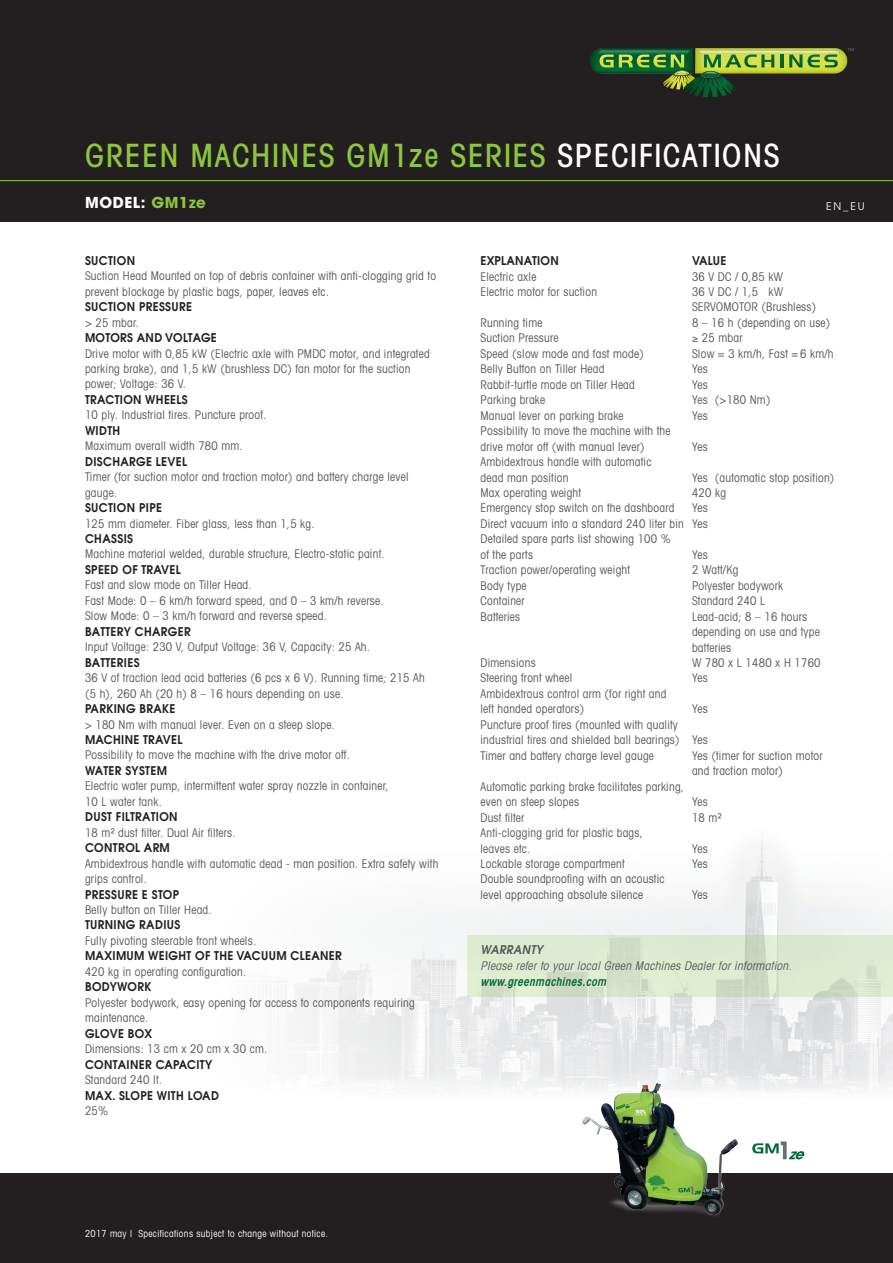
<style>
.page{position:relative;width:893px;height:1263px;background:#fff}
.page>*{position:absolute;margin:0;border:0;box-sizing:border-box;transform-origin:0 0}
.t1{font:500 condensed 32.1px "Avant Garde";letter-spacing:.05em;color:#8bc63e}
.t2{font:700 15px "Avant Garde";letter-spacing:.04em;color:#fff}
.t3{font:condensed 12px/15.5px "Avant Garde";letter-spacing:.02em;color:#57585a;scale:.95 1}
.t4{font:600 12px "Avant Garde";letter-spacing:.03em;color:#231f20;scale:.95 1}
.t5{font:italic condensed 12px "Avant Garde";color:#57585a;scale:.95 1}
.t6{font:italic 600 condensed 12px "Avant Garde";color:#006b39;scale:.95 1}
.t7{font:italic 600 12px "Avant Garde";letter-spacing:.03em;color:#57585a;scale:.95 1}
.t8{font:10.5px "Avant Garde";color:#fff}
.t9{font:condensed 9.75px "Avant Garde";letter-spacing:.04em;color:#fff;scale:.95 1}
.t10{font:4.5px "Myriad Pro";color:#6c6d70;scale:1.2 1}
.s1{color:#fff}
.s2{color:#8bc63e}
</style>
<div class="page">
<div style="left:0;top:0;width:893px;height:221px;background:#231f20"></div>
<img style="left:216px;top:836px;width:677px;height:338px">
<div style="left:0;top:1174px;width:893px;height:89px;background:#231f20"></div>
<hr style="left:0;top:180px;width:893px;height:1px;background:#8bc63e">
<img style="left:695px;top:48px;width:152px;height:25px">
<img style="left:590px;top:48px;width:103px;height:25px">
<svg style="left:780px;top:55px;width:3px;height:12px"></svg>
<svg style="left:789px;top:55px;width:13px;height:12px"></svg>
<svg style="left:808px;top:55px;width:30px;height:12px"></svg>
<img style="left:597px;top:50px;width:3px;height:4px">
<img style="left:774px;top:50px;width:67px;height:4px">
<svg style="left:600px;top:50px;width:174px;height:47px"></svg>
<img style="left:702px;top:72px;width:16px;height:3px">
<svg style="left:468px;top:935px;width:425px;height:62px;background:#dae6cc"></svg>
<svg style="left:756px;top:1141px;width:49px;height:18px"></svg>
<img style="left:576px;top:1080px;width:180px;height:136px">
<h1 class="t1" style="left:85px;top:136px;width:696px">GREEN MACHINES GM1ZE SERIES <span class="s1">SPECIFICATIONS</span></h1>
<p class="t10" style="left:847px;top:47px;width:7px">TM</p>
<p class="t2" style="left:85px;top:192px;width:122px">MODEL: <span class="s2">GM1ze</span></p>
<p class="t8" style="left:826px;top:199px;width:40px">EN_e u</p>
<p class="t4" style="left:85px;top:252px;width:54px">SUCTION</p>
<p class="t3" style="left:85px;top:268px;width:371px">Suction Head Mounted on top of debris container with anti-clogging grid to prevent blockage by plastic bags, paper, leaves etc.</p>
<p class="t4" style="left:85px;top:299px;width:114px">SUCTION PRESSURE</p>
<p class="t3" style="left:85px;top:314px;width:58px">&gt; 25 mbar.</p>
<p class="t4" style="left:85px;top:330px;width:140px">MOTORS AND VOLTAGE</p>
<p class="t3" style="left:85px;top:345px;width:364px">Drive motor with 0,85 kW (Electric axle with PMDC motor, and integrated parking brake), and 1,5 kW (brushless DC) fan motor for the suction power; Voltage: 36 V.</p>
<p class="t4" style="left:85px;top:392px;width:109px">TRACTION WHEELS</p>
<p class="t3" style="left:85px;top:407px;width:192px">10 ply. Industrial tires. Puncture proof.</p>
<p class="t4" style="left:85px;top:422px;width:39px">WIDTH</p>
<p class="t3" style="left:85px;top:438px;width:168px">Maximum overall width 780 mm.</p>
<p class="t4" style="left:85px;top:453px;width:109px">DISCHARGE LEVEL</p>
<p class="t3" style="left:85px;top:469px;width:342px">Timer (for suction motor and traction motor) and battery charge level gauge.</p>
<p class="t4" style="left:85px;top:500px;width:83px">SUCTION PIPE</p>
<p class="t3" style="left:85px;top:515px;width:243px">125 mm diameter. Fiber glass, less than 1,5 kg.</p>
<p class="t4" style="left:85px;top:531px;width:52px">CHASSIS</p>
<p class="t3" style="left:85px;top:546px;width:317px">Machine material welded, durable structure, Electro-static paint.</p>
<p class="t4" style="left:85px;top:562px;width:102px">SPEED OF TRAVEL</p>
<p class="t3" style="left:85px;top:577px;width:316px">Fast and slow mode on Tiller Head.<br>Fast Mode: 0 – 6 km/h forward speed, and 0 – 3 km/h reverse.<br>Slow Mode: 0 – 3 km/h forward and reverse speed.</p>
<p class="t4" style="left:85px;top:623px;width:113px">BATTERY CHARGER</p>
<p class="t3" style="left:85px;top:639px;width:301px">Input Voltage: 230 V, Output Voltage: 36 V, Capacity: 25 Ah.</p>
<p class="t4" style="left:85px;top:654px;width:58px">BATTERIES</p>
<p class="t3" style="left:85px;top:670px;width:359px">36 V of traction lead acid batteries (6 pcs x 6 V). Running time; 215 Ah (5 h), 260 Ah (20 h) 8 – 16 hours depending on use.</p>
<p class="t4" style="left:85px;top:701px;width:97px">PARKING BRAKE</p>
<p class="t3" style="left:85px;top:716px;width:264px">&gt; 180 Nm with manual lever. Even on a steep slope.</p>
<p class="t4" style="left:85px;top:732px;width:104px">MACHINE TRAVEL</p>
<p class="t3" style="left:85px;top:747px;width:280px">Possibility to move the machine with the drive motor off.</p>
<p class="t4" style="left:85px;top:763px;width:86px">WATER SYSTEM</p>
<p class="t3" style="left:85px;top:778px;width:321px">Electric water pump, intermittent water spray nozzle in container,<br>10 L water tank.</p>
<p class="t4" style="left:85px;top:809px;width:99px">DUST FILTRATION</p>
<p class="t3" style="left:85px;top:824px;width:160px">18 m² dust filter. Dual Air filters.</p>
<p class="t4" style="left:85px;top:840px;width:89px">CONTROL ARM</p>
<p class="t3" style="left:85px;top:855px;width:373px">Ambidextrous handle with automatic dead - man position. Extra safety with grips control.</p>
<p class="t4" style="left:85px;top:886px;width:100px">PRESSURE E STOP</p>
<p class="t3" style="left:85px;top:902px;width:135px">Belly button on Tiller Head.</p>
<p class="t4" style="left:85px;top:917px;width:101px">TURNING RADIUS</p>
<p class="t3" style="left:85px;top:933px;width:182px">Fully pivoting steerable front wheels.</p>
<p class="t4" style="left:85px;top:948px;width:272px">MAXIMUM WEIGHT OF THE VACUUM CLEANER</p>
<p class="t3" style="left:85px;top:963px;width:171px">420 kg in operating configuration.</p>
<p class="t4" style="left:85px;top:979px;width:71px">BODYWORK</p>
<p class="t3" style="left:85px;top:994px;width:349px">Polyester bodywork, easy opening for access to components requiring maintenance.</p>
<p class="t4" style="left:85px;top:1025px;width:72px">GLOVE BOX</p>
<p class="t3" style="left:85px;top:1041px;width:193px">Dimensions: 13 cm x 20 cm x 30 cm.</p>
<p class="t4" style="left:85px;top:1056px;width:135px">CONTAINER CAPACITY</p>
<p class="t3" style="left:85px;top:1072px;width:82px">Standard 240 lt.</p>
<p class="t4" style="left:85px;top:1087px;width:143px">MAX. SLOPE WITH LOAD</p>
<p class="t3" style="left:85px;top:1103px;width:26px">25%</p>
<p class="t4" style="left:480px;top:253px;width:31px">EXPLANATION</p>
<p class="t4" style="left:692px;top:253px;width:16px">VALUE</p>
<p class="t3" style="left:480px;top:268px;width:60px">Electric axle</p>
<p class="t3" style="left:692px;top:268px;width:97px">36 V DC / 0,85 kW</p>
<p class="t3" style="left:480px;top:284px;width:124px">Electric motor for suction</p>
<p class="t3" style="left:692px;top:284px;width:132px">36 V DC / 1,5 kW<br>SERVOMOTOR (Brushless)</p>
<p class="t3" style="left:480px;top:315px;width:67px">Running time</p>
<p class="t3" style="left:692px;top:315px;width:147px">8 – 16 h (depending on use)</p>
<p class="t3" style="left:480px;top:330px;width:84px">Suction Pressure</p>
<p class="t3" style="left:692px;top:330px;width:55px">≥ 25 mbar</p>
<p class="t3" style="left:480px;top:346px;width:173px">Speed (slow mode and fast mode)</p>
<p class="t3" style="left:692px;top:346px;width:151px">Slow = 3 km/h, Fast = 6 km/h</p>
<p class="t3" style="left:480px;top:361px;width:132px">Belly Button on Tiller Head</p>
<p class="t3" style="left:692px;top:361px;width:18px">Yes</p>
<p class="t3" style="left:480px;top:376px;width:164px">Rabbit-turtle mode on Tiller Head</p>
<p class="t3" style="left:692px;top:376px;width:18px">Yes</p>
<p class="t3" style="left:480px;top:392px;width:70px">Parking brake</p>
<p class="t3" style="left:692px;top:392px;width:84px">Yes (&gt;180 Nm)</p>
<p class="t3" style="left:480px;top:407px;width:152px">Manual lever on parking brake</p>
<p class="t3" style="left:692px;top:407px;width:18px">Yes</p>
<p class="t3" style="left:480px;top:423px;width:201px">Possibility to move the machine with the drive motor off (with manual lever)</p>
<p class="t3" style="left:692px;top:438px;width:18px">Yes</p>
<p class="t3" style="left:480px;top:454px;width:181px">Ambidextrous handle with automatic dead man position</p>
<p class="t3" style="left:692px;top:469px;width:151px">Yes (automatic stop position)</p>
<p class="t3" style="left:480px;top:485px;width:107px">Max operating weight</p>
<p class="t3" style="left:692px;top:485px;width:37px">420 kg</p>
<p class="t3" style="left:480px;top:500px;width:206px">Emergency stop switch on the dashboard</p>
<p class="t3" style="left:480px;top:500px;width:241px;text-indent:212px">Yes<br>Direct vacuum into a standard 240 liter bin Yes<br>Detailed spare parts list showing 100 %<br>of the parts</p>
<p class="t3" style="left:692px;top:546px;width:18px">Yes</p>
<p class="t3" style="left:480px;top:562px;width:159px">Traction power/operating weight</p>
<p class="t3" style="left:692px;top:562px;width:51px">2 Watt/Kg</p>
<p class="t3" style="left:480px;top:577px;width:50px">Body type</p>
<p class="t3" style="left:692px;top:577px;width:98px">Polyester bodywork</p>
<p class="t3" style="left:480px;top:593px;width:48px">Container</p>
<p class="t3" style="left:692px;top:593px;width:79px">Standard 240 L</p>
<p class="t3" style="left:480px;top:608px;width:43px">Batteries</p>
<p class="t3" style="left:692px;top:608px;width:136px">Lead-acid; 8 – 16 hours depending on use and type batteries</p>
<p class="t3" style="left:480px;top:655px;width:60px">Dimensions</p>
<p class="t3" style="left:692px;top:655px;width:137px">W 780 x L 1480 x H 1760</p>
<p class="t3" style="left:480px;top:670px;width:98px">Steering front wheel</p>
<p class="t3" style="left:692px;top:670px;width:18px">Yes</p>
<p class="t3" style="left:480px;top:686px;width:197px">Ambidextrous control arm (for right and left handed operators)</p>
<p class="t3" style="left:692px;top:701px;width:18px">Yes</p>
<p class="t3" style="left:480px;top:716px;width:241px">Puncture proof tires (mounted with quality industrial tires and shielded ball bearings) Yes<br>Timer and battery charge level gauge</p>
<p class="t3" style="left:692px;top:747px;width:139px">Yes (timer for suction motor and traction motor)</p>
<p class="t3" style="left:480px;top:778px;width:216px">Automatic parking brake facilitates parking, even on steep slopes</p>
<p class="t3" style="left:692px;top:794px;width:18px">Yes</p>
<p class="t3" style="left:480px;top:809px;width:48px">Dust filter</p>
<p class="t3" style="left:692px;top:809px;width:32px">18 m²</p>
<p class="t3" style="left:480px;top:825px;width:173px">Anti-clogging grid for plastic bags, leaves etc.</p>
<p class="t3" style="left:692px;top:840px;width:18px">Yes</p>
<p class="t3" style="left:480px;top:856px;width:153px">Lockable storage compartment</p>
<p class="t3" style="left:692px;top:856px;width:18px">Yes</p>
<p class="t3" style="left:480px;top:871px;width:195px">Double soundproofing with an acoustic level approaching absolute silence</p>
<p class="t3" style="left:692px;top:886px;width:18px">Yes</p>
<p class="t7" style="left:480px;top:942px;width:67px">WARRANTY</p>
<p class="t5" style="left:480px;top:958px;width:332px">Please refer to your local Green Machines Dealer for information.</p>
<p class="t6" style="left:480px;top:974px;width:137px">www.greenmachines.com</p>
<p class="t9" style="left:85px;top:1227px;width:257px">2017 may | Specifications subject to change without notice.</p>
</div>
